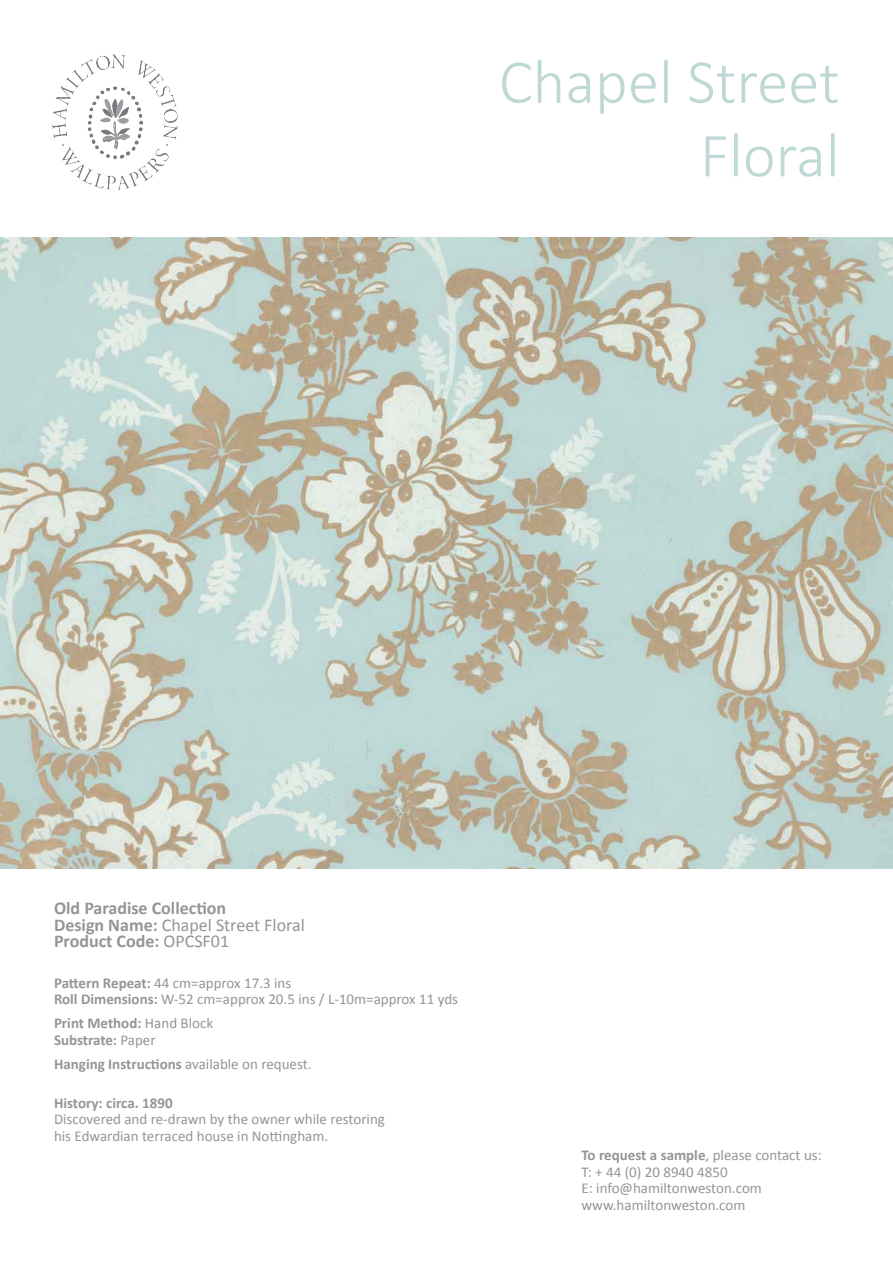
<style>
.page{position:relative;width:893px;height:1263px;background:#fff}
.page>*{position:absolute;margin:0;border:0;box-sizing:border-box;transform-origin:0 0}
.t1{font:300 63px/73.5px "Calibri";color:#bed9d5;text-align:right}
.t2{font:700 18px/16.5px "Calibri";color:#939598}
.t3{font:15px/16.5px "Calibri";color:#939598}
.t4{font:700 15px/16.5px "Calibri";color:#939598}
.s1{font-weight:400}
.s2{font-weight:700}
</style>
<div class="page">
<img style="left:52px;top:55px;width:126px;height:135px">
<img style="left:0;top:237px;width:893px;height:631px">
<h1 class="t1" style="left:499px;top:44px;width:342px">Chapel Street<br>Floral</h1>
<p class="t2" style="left:54px;top:900px;width:252px">Old Paradise Collection<br>Design Name: <span class="s1">Chapel Street Floral<br></span>Product Code: <span class="s1">OPCSF01</span></p>
<p class="t3" style="left:54px;top:974px;width:406px"><span class="s2">Pattern Repeat:</span> 44 cm=approx 17.3 ins<br><span class="s2">Roll Dimensions:</span> W-52 cm=approx 20.5 ins / L-10m=approx 11 yds</p>
<p class="t4" style="left:54px;top:1015px;width:161px">Print Method: <span class="s1">Hand Block<br></span>Substrate: <span class="s1">Paper</span></p>
<p class="t4" style="left:54px;top:1055px;width:259px">Hanging Instructions <span class="s1">available on request.</span></p>
<p class="t4" style="left:54px;top:1094px;width:120px">History: circa. 1890</p>
<p class="t3" style="left:54px;top:1111px;width:332px">Discovered and re-drawn by the owner while restoring his Edwardian terraced house in Nottingham.</p>
<p class="t3" style="left:581px;top:1147px;width:242px"><span class="s2">To request a sample</span>, please contact us:<br>T: + 44 (0) 20 8940 4850<br>E: info@hamiltonweston.com www.hamiltonweston.com</p>
</div>
